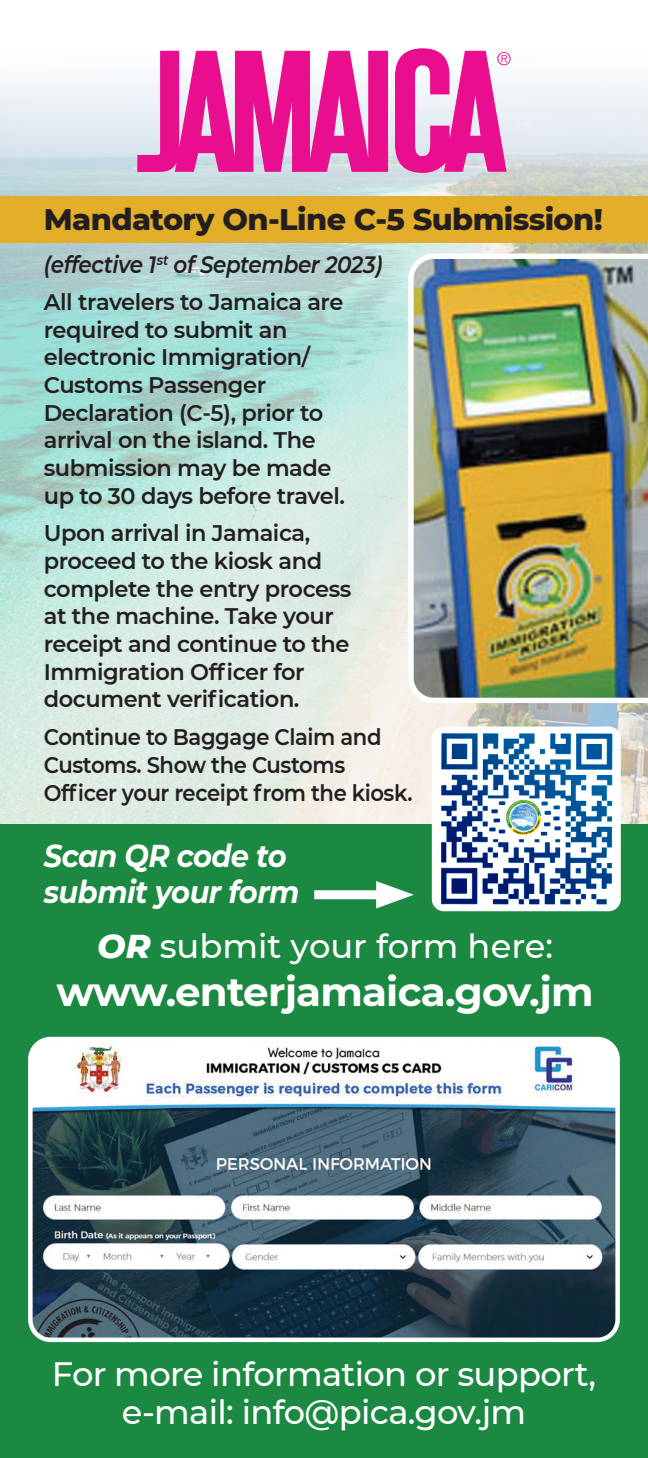
<style>
.page{position:relative;width:648px;height:1458px;background:#fff}
.page>*{position:absolute;margin:0;border:0;box-sizing:border-box;transform-origin:0 0}
.t1{font:700 40.5px "Montserrat";letter-spacing:-.02em;color:#fff}
.t2{font:500 33.75px/38.2px "Montserrat";letter-spacing:-.02em;color:#fff;text-align:center}
.t3{font:500 33.75px "Montserrat";color:#fff}
.t4{font:italic 700 31.5px/36px "Montserrat";letter-spacing:-.02em;color:#fff;scale:.92 1}
.t5{font:800 30.38px "Montserrat";letter-spacing:-.02em;color:#231f20}
.t6{font:italic 600 23.62px "Montserrat";letter-spacing:-.02em;color:#231f20;scale:.91 1}
.t7{font:600 22.5px/27.7px "Montserrat";letter-spacing:-.02em;color:#231f20}
.t8{font:600 22.5px/27.7px "Montserrat";letter-spacing:-.02em;color:#231f20;scale:.94 1}
.t9{font:italic 600 13.72px "Montserrat";color:#231f20;scale:.91 1}
.s1{font-weight:800;font-style:italic}
</style>
<div class="page">
<img style="left:0;top:243px;width:648px;height:582px">
<img style="left:0;top:77px;width:648px;height:120px">
<svg style="left:137px;top:48px;width:374px;height:125px;fill:#e80e8e"></svg>
<div style="left:0;top:825px;width:648px;height:633px;background:#1c8942"></div>
<div style="left:0;top:197px;width:648px;height:46px;background:#e3ae29"></div>
<img style="left:33px;top:1042px;width:582px;height:295px">
<div style="left:28px;top:1037px;width:592px;height:305px;border:4px solid #fff;border-radius:20px"></div>
<img style="left:408px;top:254px;width:240px;height:449px">
<img style="left:437px;top:732px;width:178px;height:174px">
<div style="left:432px;top:727px;width:189px;height:184px;border:4px solid #fff;border-radius:10px"></div>
<div style="left:314px;top:890px;width:78px;height:9px;background:#fff"></div>
<svg style="left:376px;top:881px;width:38px;height:28px"></svg>
<p class="t5" style="left:44px;top:197px;width:561px">Mandatory On-Line C-5 Submission!</p>
<p class="t6" style="left:174px;top:248px;width:231px">of September 2023(</p>
<p class="t6" style="left:44px;top:248px;width:125px">(effective 1</p>
<p class="t7" style="left:44px;top:287px;width:303px">All travelers to Jamaica are required to submit an electronic Immigration/<br>Customs Passenger<br>Declaration C( -5 ,) prior to arrival on the island. The submission may be made up to 30 days before travel.</p>
<p class="t7" style="left:44px;top:519px;width:309px">Upon arrival in Jamaica, proceed to the kiosk and complete the entry process at the machine. Take your receipt and continue to the<br>Immigration Officer for document verification.</p>
<p class="t8" style="left:44px;top:722px;width:394px">Continue to Baggage Claim and<br>Customs. Show the Customs<br>Officer your receipt from the kiosk.</p>
<p class="t4" style="left:44px;top:836px;width:279px">Scan QR code to submit your form</p>
<p class="t3" style="left:97px;top:923px;width:457px"><span class="s1">OR</span> submit your form here:</p>
<p class="t1" style="left:57px;top:962px;width:538px">www.enterjamaica.gov j m.</p>
<p class="t9" style="left:157px;top:251px;width:14px">st</p>
<p class="t2" style="left:52px;top:1353px;width:546px">For more information or support, e-mail: info@pica.gov j m.</p>
</div>
